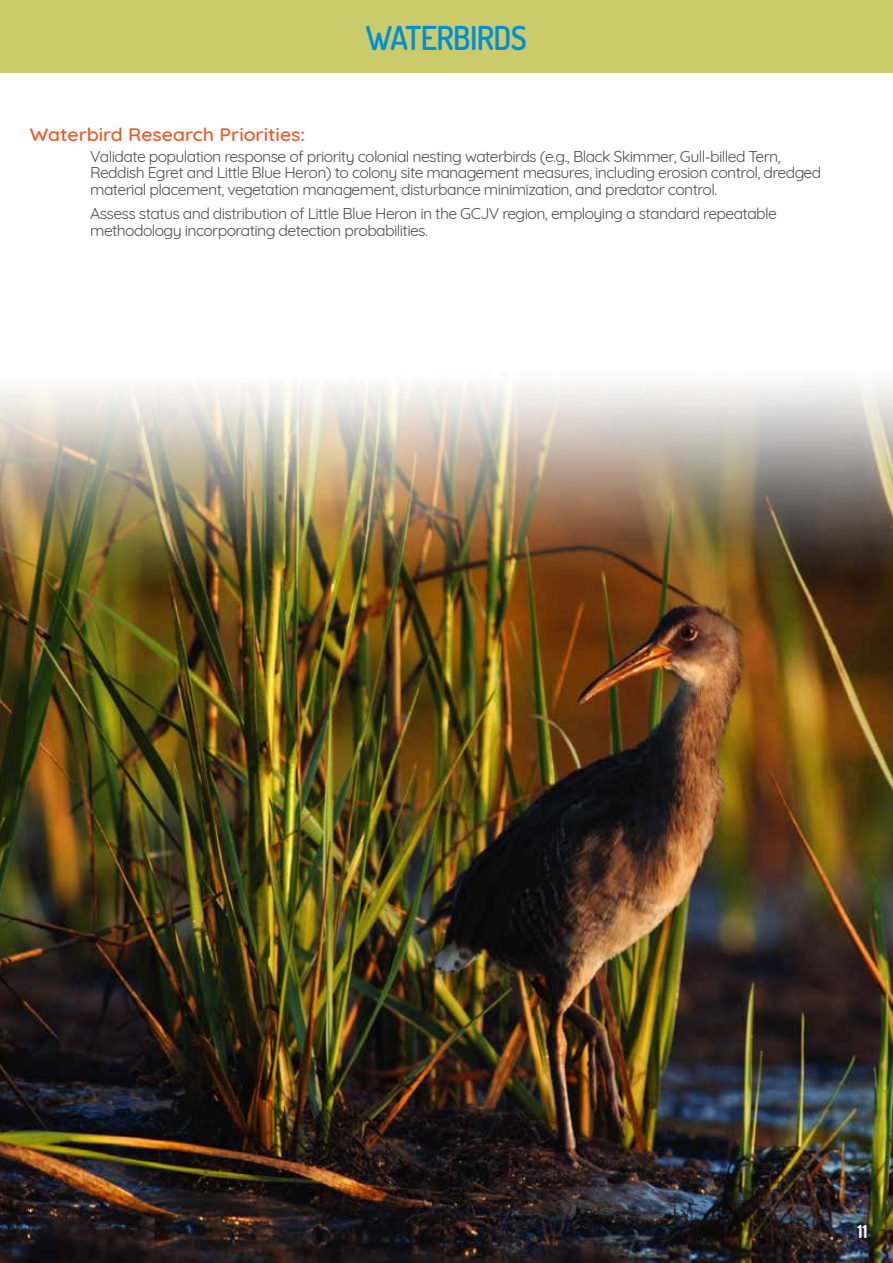
<style>
.page{position:relative;width:893px;height:1263px;background:#fff}
.page>*{position:absolute;margin:0;border:0;box-sizing:border-box;transform-origin:0 0}
.t1{font:600 33px "Dosis";letter-spacing:-.02em;color:#008fd5;scale:.95 1}
.t2{font:500 18.3px "Quicksand";color:#f15722;scale:1.06 1}
.t3{font:700 18px "Dosis";color:#fafaf1}
.t4{font:15.3px/16.8px "Quicksand";letter-spacing:-.04em;color:#4d4e4e;scale:1.04 1}
</style>
<div class="page">
<img style="left:0;top:384px;width:893px;height:879px">
<div style="left:0;top:0;width:893px;height:73px;background:#cacb6b"></div>
<h1 class="t1" style="left:366px;top:14px;width:171px">WATERBIRDS</h1>
<p class="t2" style="left:30px;top:120px;width:261px">Waterbird Research Priorities:</p>
<p class="t4" style="left:90px;top:146px;width:704px">Validate population response of priority colonial nesting waterbirds (e.g., Black Skimmer, Gull-billed Tern,<br>Reddish Egret and Little Blue Heron) to colony site management measures, including erosion control, dredged material placement, vegetation management, disturbance minimization, and predator control.</p>
<p class="t4" style="left:90px;top:203px;width:662px">Assess status and distribution of Little Blue Heron in the GCJV region, employing a standard repeatable methodology incorporating detection probabilities.</p>
<p class="t3" style="left:857px;top:1218px;width:12px">11</p>
</div>
